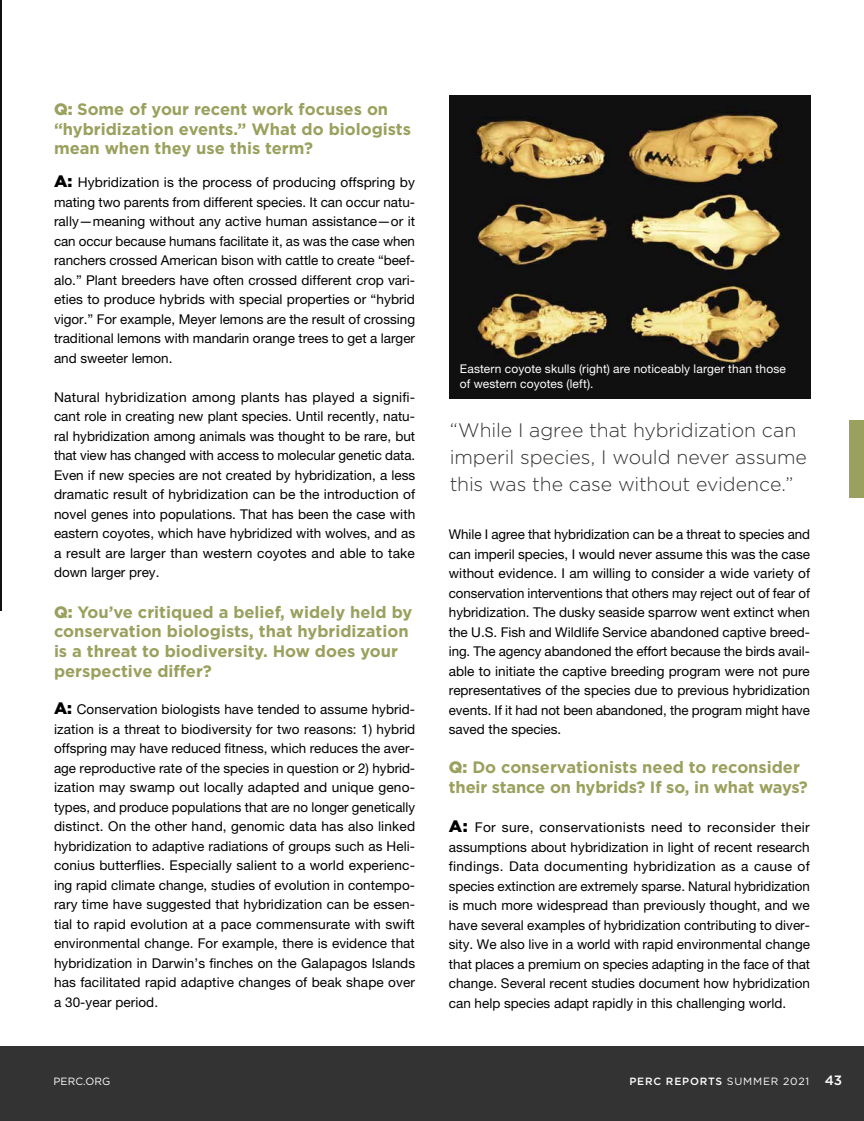
<style>
.page{position:relative;width:864px;height:1121px;background:#fff}
.page>*{position:absolute;margin:0;border:0;box-sizing:border-box;transform-origin:0 0}
.t1{font:300 19.5px/27px "Gotham";letter-spacing:-.005em;color:#343230}
.t2{font:700 16.5px/19.5px "Gotham";color:#9aa05d}
.t3{font:13.5px/19.5px "Helvetica Neue LT Pro";color:#000;text-align:justify}
.t4{font:12px/15px "Helvetica Neue LT Pro";letter-spacing:.015em;color:#fff}
.t5{font:500 10.5px "Gotham";letter-spacing:.075em;color:#fff}
.t6{font:10.5px "Gotham";letter-spacing:.01em;color:#fff}
.s1{font-weight:900}
.s2{font-family:"Gotham";font-weight:900;font-size:16.5px}
.s3{font-weight:400}
.s4{font-size:13.5px}
</style>
<div class="page">
<img style="left:0;top:0;width:1px;height:610px">
<div style="left:0;top:1046px;width:864px;height:74px;background:#333"></div>
<img style="left:450px;top:96px;width:361px;height:302px">
<div style="left:849px;top:419px;width:15px;height:78px;background:#9aa05d"></div>
<p class="t2" style="left:54px;top:100px;width:359px"><span class="s1">Q:</span> Some of your recent work focuses on “hybridization events.” What do biologists mean when they use this term?</p>
<p class="t3" style="left:54px;top:172px;width:363px"><span class="s2">A:</span> Hybridization is the process of producing offspring by mating two parents from different species. It can occur natu&shy;rally—meaning without any active human assistance—or it can occur because humans facilitate it, as was the case when ranchers crossed American bison with cattle to create “beef&shy;alo.” Plant breeders have often crossed different crop vari&shy;eties to produce hybrids with special properties or “hybrid vigor.” For example, Meyer lemons are the result of crossing traditional lemons with mandarin orange trees to get a larger and sweeter lemon.</p>
<p class="t3" style="left:54px;top:387px;width:363px">Natural hybridization among plants has played a signifi&shy;cant role in creating new plant species. Until recently, natu&shy;ral hybridization among animals was thought to be rare, but that view has changed with access to molecular genetic data.<br>Even if new species are not created by hybridization, a less dramatic result of hybridization can be the introduction of novel genes into populations. That has been the case with eastern coyotes, which have hybridized with wolves, and as a result are larger than western coyotes and able to take down larger prey.</p>
<p class="t2" style="left:54px;top:602px;width:360px"><span class="s1">Q:</span> You’ve critiqued a belief, widely held by conservation biologists, that hybridization is a threat to biodiversity. How does your perspective differ?</p>
<p class="t3" style="left:54px;top:699px;width:363px"><span class="s2">A:</span> Conservation biologists have tended to assume hybrid&shy;ization is a threat to biodiversity for two reasons: 1) hybrid offspring may have reduced fitness, which reduces the aver&shy;age reproductive rate of the species in question or 2) hybrid&shy;ization may swamp out locally adapted and unique geno&shy;types, and produce populations that are no longer genetically distinct. On the other hand, genomic data has also linked hybridization to adaptive radiations of groups such as Heli&shy;conius butterflies. Especially salient to a world experienc&shy;ing rapid climate change, studies of evolution in contempo&shy;rary time have suggested that hybridization can be essen&shy;tial to rapid evolution at a pace commensurate with swift environmental change. For example, there is evidence that hybridization in Darwin’s finches on the Galapagos Islands has facilitated rapid adaptive changes of beak shape over a 30-year period.</p>
<p class="t4" style="left:460px;top:361px;width:328px">Eastern coyote skulls (right) are noticeably larger than those of western coyotes (left).</p>
<h1 class="t1" style="left:450px;top:416px;width:359px">“While I agree that hybridization can imperil species, I would never assume this was the case without evidence.”</h1>
<p class="t3" style="left:449px;top:524px;width:363px">While I agree that hybridization can be a threat to species and can imperil species, I would never assume this was the case without evidence. I am willing to consider a wide variety of conservation interventions that others may reject out of fear of hybridization. The dusky seaside sparrow went extinct when the U.S. Fish and Wildlife Service abandoned captive breed&shy;ing. The agency abandoned the effort because the birds avail&shy;able to initiate the captive breeding program were not pure representatives of the species due to previous hybridization events. If it had not been abandoned, the program might have saved the species.</p>
<p class="t2" style="left:449px;top:757px;width:361px"><span class="s1">Q:</span> Do conservationists need to reconsider their stance on hybrids? If so, in what ways?</p>
<p class="t3" style="left:449px;top:817px;width:363px"><span class="s2">A:</span> For sure, conservationists need to reconsider their assumptions about hybridization in light of recent research findings. Data documenting hybridization as a cause of species extinction are extremely sparse. Natural hybridization is much more widespread than previously thought, and we have several examples of hybridization contributing to diver&shy;sity. We also live in a world with rapid environmental change that places a premium on species adapting in the face of that change. Several recent studies document how hybridization can help species adapt rapidly in this challenging world.</p>
<p class="t6" style="left:53px;top:1074px;width:59px">PERC.ORG</p>
<p class="t5" style="left:630px;top:1074px;width:214px">PERC REPORTS <span class="s3">SUMMER 2021</span> <span class="s4">43</span></p>
</div>
